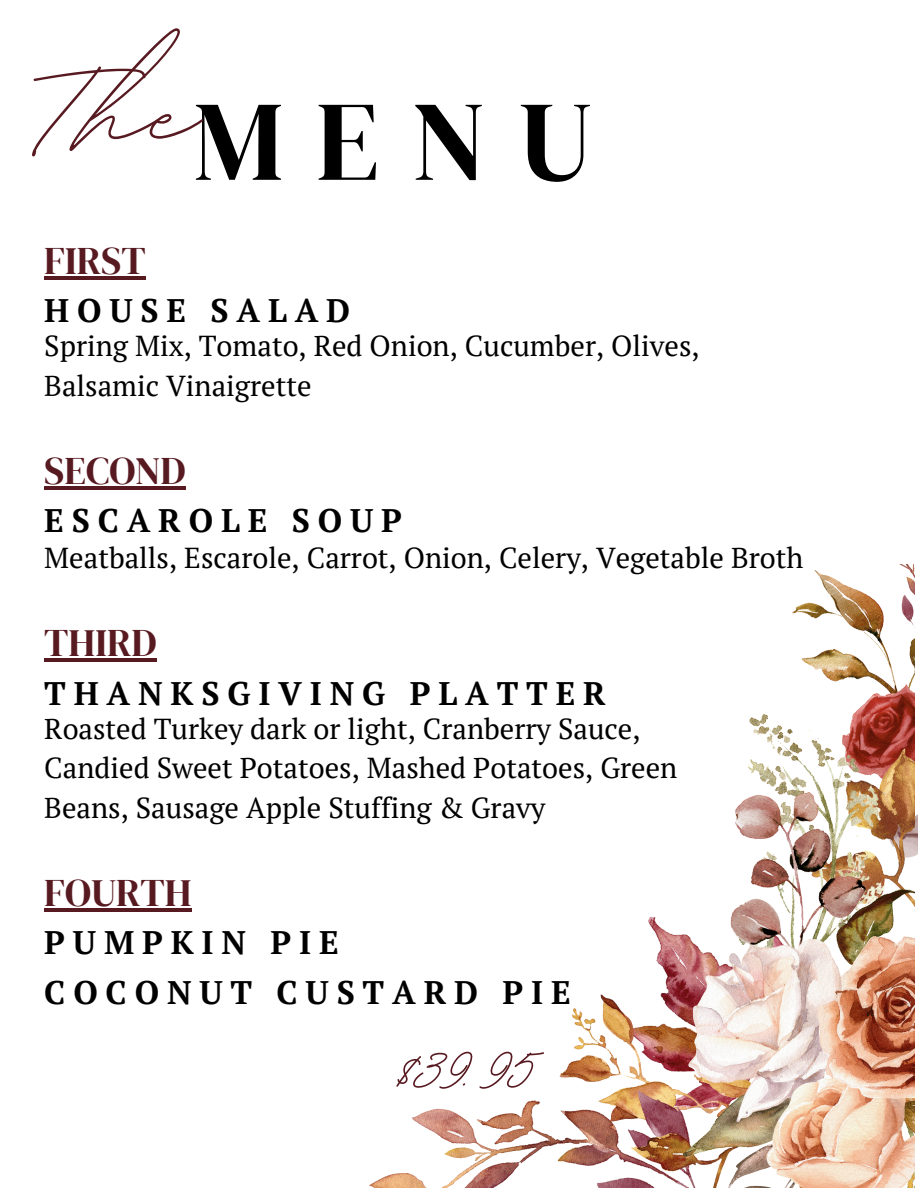
<style>
.page{position:relative;width:918px;height:1188px;background:#fff}
.page>*{position:absolute;margin:0;border:0;box-sizing:border-box;transform-origin:0 0}
.t1{font:216px "BD Script";color:#581a21}
.t2{font:113.55px "DM Serif Display";color:#000}
.t3{font:700 102.9px "BD Script";color:#581a21}
.t4{font:38.7px "DM Serif Display";color:#581a21}
.t5{font:700 32.55px "PT Serif";letter-spacing:.24em;color:#000}
.t6{font:28.8px/39.3px "PT Serif";color:#000}
</style>
<div class="page">
<img style="left:914px;top:567px;width:4px;height:621px">
<img style="left:370px;top:564px;width:544px;height:624px">
<hr style="left:44px;top:276px;width:102px;height:3px;background:#581a21">
<hr style="left:44px;top:486px;width:142px;height:3px;background:#581a21">
<hr style="left:44px;top:908px;width:148px;height:3px;background:#581a21">
<hr style="left:44px;top:659px;width:112px;height:3px;background:#581a21">
<p class="t1" style="left:27px;top:-32px;width:172px">The</p>
<p class="t2" style="left:194px;top:62px;width:400px">MENU</p>
<p class="t4" style="left:44px;top:234px;width:103px">FIRST</p>
<p class="t5" style="left:44px;top:288px;width:307px">HOUSE SALAD</p>
<p class="t6" style="left:44px;top:326px;width:657px">Spring Mix, Tomato, Red Onion, Cucumber, Olives,<br>Balsamic Vinaigrette</p>
<p class="t4" style="left:44px;top:444px;width:143px">SECOND</p>
<p class="t5" style="left:44px;top:498px;width:359px">ESCAROLE SOUP</p>
<p class="t6" style="left:44px;top:538px;width:761px">Meatballs, Escarole, Carrot, Onion, Celery, Vegetable Broth</p>
<p class="t4" style="left:44px;top:616px;width:114px">THIRD</p>
<p class="t5" style="left:44px;top:671px;width:563px">THANKSGIVING PLATTER</p>
<p class="t6" style="left:44px;top:708px;width:634px">Roasted Turkey dark or light, Cranberry Sauce,<br>Candied Sweet Potatoes, Mashed Potatoes, Green<br>Beans, Sausage Apple Stuffing &amp; Gravy</p>
<p class="t4" style="left:44px;top:866px;width:149px">FOURTH</p>
<p class="t5" style="left:44px;top:920px;width:296px">PUMPKIN PIE</p>
<p class="t5" style="left:44px;top:970px;width:528px">COCONUT CUSTARD PIE</p>
<p class="t3" style="left:390px;top:1005px;width:140px">$39.95</p>
</div>
